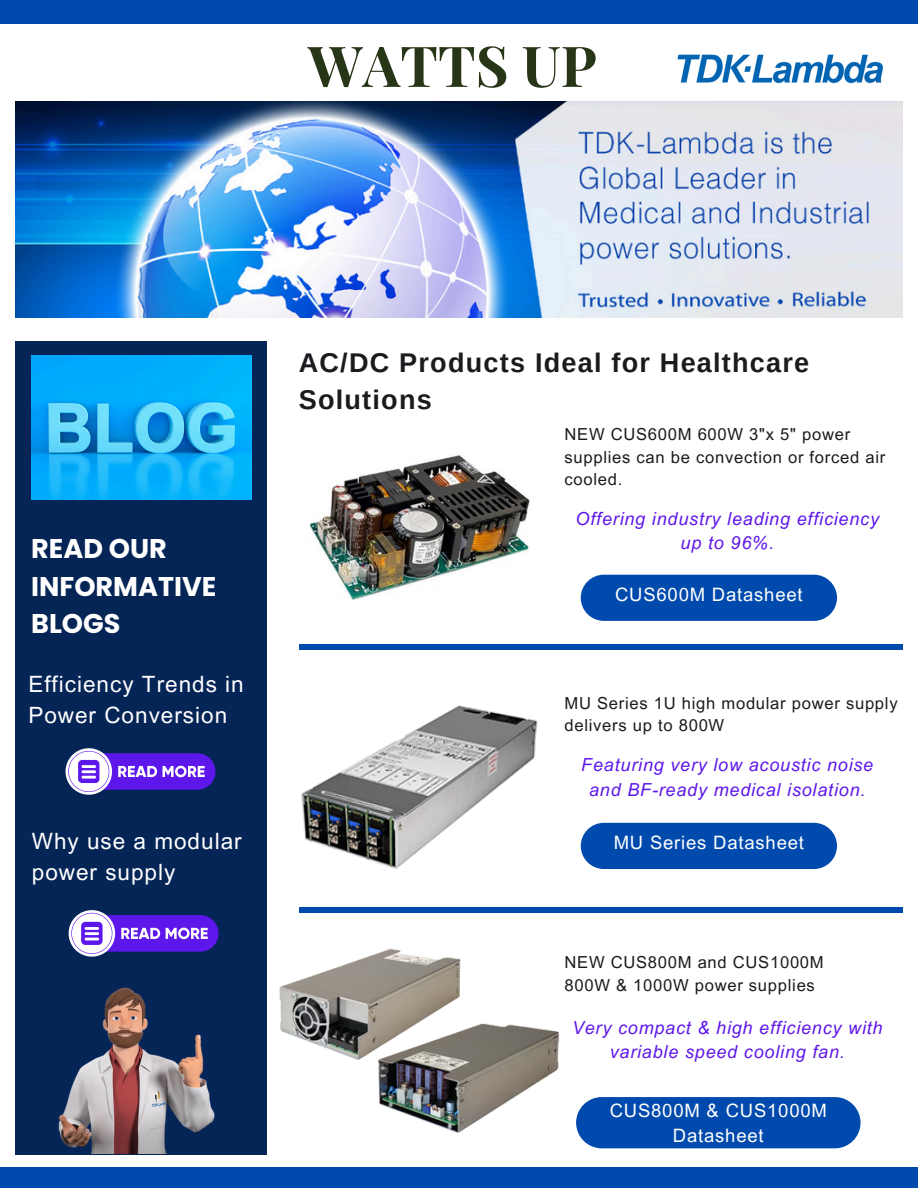
<style>
.page{position:relative;width:918px;height:1188px;background:#fff}
.page>*{position:absolute;margin:0;border:0;box-sizing:border-box;transform-origin:0 0}
.t1{font:700 56.4px "Playfair Display";color:#283618}
.t2{font:700 27px/37.2px "Arimo";letter-spacing:.045em;color:#1a1b1e}
.t3{font:700 27px/37.5px "Poppins";color:#fff}
.t4{font:22.5px/30.3px "Arial MT Pro";letter-spacing:.045em;color:#fff}
.t5{font:18.45px/24.8px "Arial MT Pro";letter-spacing:.045em;color:#fff;text-align:center}
.t6{font:italic 18px/24.8px "Arial MT Pro";letter-spacing:.045em;color:#5e17eb;text-align:center}
.t7{font:16.5px/22.5px "Arial MT Pro";letter-spacing:.045em;color:#1a1b1e}
</style>
<div class="page">
<div style="left:15px;top:342px;width:252px;height:813px;background:#052556"></div>
<img style="left:15px;top:102px;width:888px;height:216px">
<img style="left:677px;top:54px;width:207px;height:30px">
<div style="left:0;top:0;width:918px;height:24px;background:#004aad"></div>
<img style="left:58px;top:929px;width:161px;height:224px">
<div style="left:0;top:1167px;width:918px;height:21px;background:#004aad"></div>
<div style="left:299px;top:645px;width:604px;height:5px;background:#004aad"></div>
<div style="left:299px;top:907px;width:604px;height:6px;background:#004aad"></div>
<div style="left:581px;top:575px;width:256px;height:46px;background:#004aad;border-radius:23px"></div>
<div style="left:581px;top:823px;width:256px;height:46px;background:#004aad;border-radius:23px"></div>
<div style="left:576px;top:1097px;width:284px;height:51px;background:#004aad;border-radius:26px"></div>
<img style="left:32px;top:356px;width:219px;height:144px">
<svg style="left:66px;top:748px;width:149px;height:46px"></svg>
<svg style="left:69px;top:910px;width:149px;height:46px"></svg>
<img style="left:309px;top:455px;width:221px;height:145px">
<img style="left:279px;top:948px;width:280px;height:185px">
<img style="left:301px;top:706px;width:237px;height:163px">
<p class="t1" style="left:308px;top:26px;width:290px">WATTS UP</p>
<p class="t3" style="left:31px;top:530px;width:187px">READ OUR<br>INFORMATIVE<br>BLOGS</p>
<h5 class="t4" style="left:28px;top:672px;width:217px">Efficiency Trends in<br>Power Conversion</h5>
<p class="t4" style="left:32px;top:829px;width:211px">Why use a modular power supply</p>
<h4 class="t2" style="left:299px;top:344px;width:512px">AC/DC Products Ideal for Healthcare<br>Solutions</h4>
<h3 class="t7" style="left:565px;top:425px;width:322px">NEW CUS600M 600W 3"x 5" power supplies can be convection or forced air cooled.</h3>
<p class="t6" style="left:576px;top:508px;width:305px">Offering industry leading efficiency up to 96%.</p>
<h5 class="t5" style="left:615px;top:584px;width:189px">CUS600M Datasheet</h5>
<p class="t7" style="left:565px;top:694px;width:335px">MU Series 1U high modular power supply delivers up to 800W</p>
<p class="t6" style="left:581px;top:755px;width:294px">Featuring very low acoustic noise and BF-ready medical isolation.</p>
<p class="t5" style="left:614px;top:833px;width:192px">MU Series Datasheet</p>
<p class="t7" style="left:565px;top:953px;width:261px">NEW CUS800M and CUS1000M<br>800W &amp; 1000W power supplies</p>
<h5 class="t6" style="left:572px;top:1017px;width:312px">Very compact &amp; high efficiency with variable speed cooling fan.</h5>
<h5 class="t5" style="left:610px;top:1100px;width:219px">CUS800M &amp; CUS1000M<br>Datasheet</h5>
</div>
